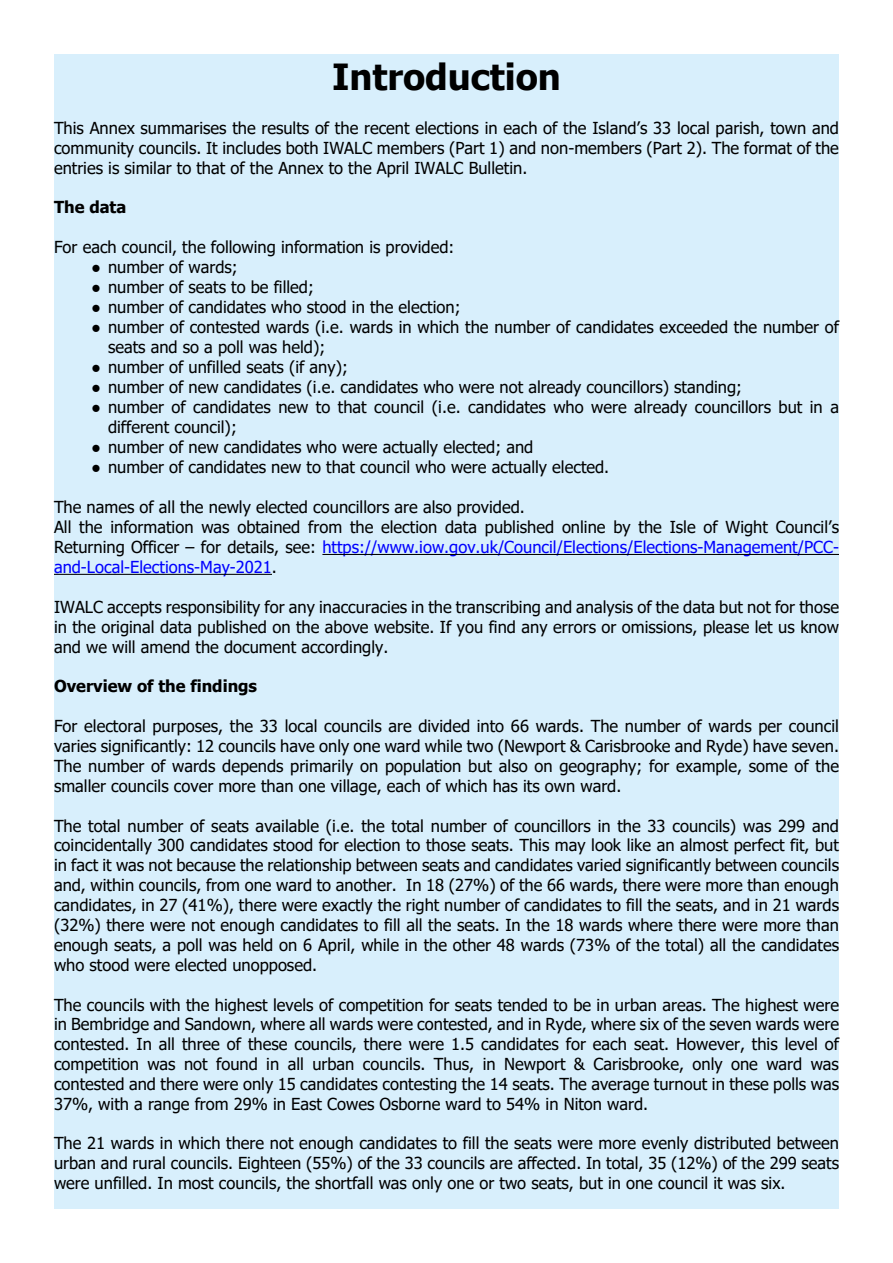
<style>
.page{position:relative;width:893px;height:1263px;background:#fff}
.page>*{position:absolute;margin:0;border:0;box-sizing:border-box;transform-origin:0 0}
.t1{font:700 36px "Tahoma";color:#000}
.t2{font:16.5px/20px "Tahoma";color:#000;text-align:justify}
.t3{font:700 16.5px "Tahoma";color:#000}
.s1{font-family:"Times New Roman"}
.s2{color:#00f}
</style>
<div class="page">
<div style="left:54px;top:54px;width:785px;height:1155px;background:#d8effc"></div>
<hr style="left:322px;top:554px;width:517px;height:1px;background:#000">
<hr style="left:54px;top:574px;width:218px;height:1px;background:#000">
<h1 class="t1" style="left:332px;top:62px;width:230px">Introduction</h1>
<p class="t2" style="left:54px;top:119px;width:786px">This Annex summarises the results of the recent elections in each of the Island’s 33 local parish, town and community councils. It includes both IWALC members (Part 1) and non-members (Part 2). The format of the entries is similar to that of the Annex to the April IWALC Bulletin.</p>
<p class="t3" style="left:54px;top:201px;width:74px">The data</p>
<p class="t2" style="left:54px;top:239px;width:402px">For each council, the following information is provided:</p>
<p class="t2" style="left:91px;top:258px;width:148px"><span class="s1">●</span> number of wards;</p>
<p class="t2" style="left:91px;top:278px;width:224px"><span class="s1">●</span> number of seats to be filled;</p>
<p class="t2" style="left:91px;top:299px;width:371px"><span class="s1">●</span> number of candidates who stood in the election;</p>
<p class="t2" style="left:108px;top:319px;width:732px;text-indent:-17px"><span class="s1">●</span> number of contested wards (i.e. wards in which the number of candidates exceeded the number of seats and so a poll was held);</p>
<p class="t2" style="left:91px;top:359px;width:258px"><span class="s1">●</span> number of unfilled seats (if any);</p>
<p class="t2" style="left:91px;top:379px;width:652px"><span class="s1">●</span> number of new candidates (i.e. candidates who were not already councillors) standing;</p>
<p class="t2" style="left:108px;top:399px;width:732px;text-indent:-17px"><span class="s1">●</span> number of candidates new to that council (i.e. candidates who were already councillors but in a different council);</p>
<p class="t2" style="left:91px;top:439px;width:444px"><span class="s1">●</span> number of new candidates who were actually elected; and</p>
<p class="t2" style="left:91px;top:459px;width:520px"><span class="s1">●</span> number of candidates new to that council who were actually elected.</p>
<p class="t2" style="left:54px;top:499px;width:786px;text-align:left">The names of all the newly elected councillors are also provided.<br>All the information was obtained from the election data published online by the Isle of Wight Council’s Returning Officer – for details, see: <span class="s2">https://www.iow.gov.uk/Council/Elections/Elections-Management/PCC&shy;and-Local-Elections-May-2021</span>.</p>
<p class="t2" style="left:54px;top:598px;width:786px">IWALC accepts responsibility for any inaccuracies in the transcribing and analysis of the data but not for those in the original data published on the above website. If you find any errors or omissions, please let us know and we will amend the document accordingly.</p>
<p class="t3" style="left:54px;top:680px;width:205px">Overview of the findings</p>
<p class="t2" style="left:54px;top:717px;width:786px">For electoral purposes, the 33 local councils are divided into 66 wards. The number of wards per council varies significantly: 12 councils have only one ward while two (Newport &amp; Carisbrooke and Ryde) have seven.<br>The number of wards depends primarily on population but also on geography; for example, some of the smaller councils cover more than one village, each of which has its own ward.</p>
<p class="t2" style="left:54px;top:817px;width:786px">The total number of seats available (i.e. the total number of councillors in the 33 councils) was 299 and coincidentally 300 candidates stood for election to those seats. This may look like an almost perfect fit, but in fact it was not because the relationship between seats and candidates varied significantly between councils and, within councils, from one ward to another. In 18 (27%) of the 66 wards, there were more than enough candidates, in 27 (41%), there were exactly the right number of candidates to fill the seats, and in 21 wards (32%) there were not enough candidates to fill all the seats. In the 18 wards where there were more than enough seats, a poll was held on 6 April, while in the other 48 wards (73% of the total) all the candidates who stood were elected unopposed.</p>
<p class="t2" style="left:54px;top:996px;width:786px">The councils with the highest levels of competition for seats tended to be in urban areas. The highest were in Bembridge and Sandown, where all wards were contested, and in Ryde, where six of the seven wards were contested. In all three of these councils, there were 1.5 candidates for each seat. However, this level of competition was not found in all urban councils. Thus, in Newport &amp; Carisbrooke, only one ward was contested and there were only 15 candidates contesting the 14 seats. The average turnout in these polls was 37%, with a range from 29% in East Cowes Osborne ward to 54% in Niton ward.</p>
<p class="t2" style="left:54px;top:1134px;width:786px">The 21 wards in which there not enough candidates to fill the seats were more evenly distributed between urban and rural councils. Eighteen (55%) of the 33 councils are affected. In total, 35 (12%) of the 299 seats were unfilled. In most councils, the shortfall was only one or two seats, but in one council it was six.</p>
</div>
